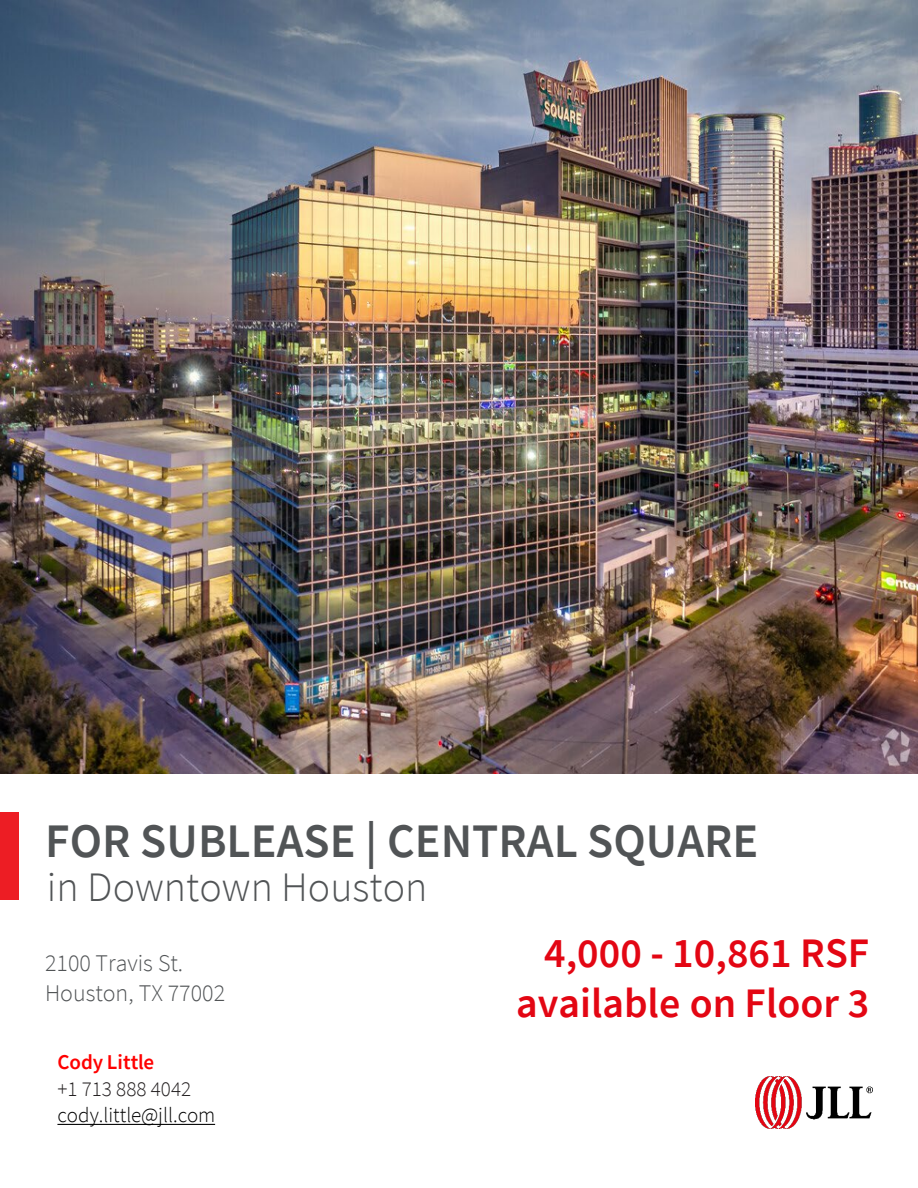
<style>
.page{position:relative;width:918px;height:1188px;background:#fff}
.page>*{position:absolute;margin:0;border:0;box-sizing:border-box;transform-origin:0 0}
.t1{font:600 48px "Source Sans Pro";color:#515456}
.t2{font:600 42px/50.4px "Source Sans Pro";color:#e30613;text-align:right}
.t3{font:300 42px "Source Sans Pro";color:#515456}
.t4{font:300 24px "Source Sans Pro";color:#515456}
.t5{font:300 21px "Source Sans Pro";color:#000}
.t6{font:300 21px "Source Sans Pro";color:#231f20}
.t7{font:600 21px "Source Sans Pro";color:#f00}
</style>
<div class="page">
<img style="left:0;top:0;width:918px;height:774px">
<div style="left:0;top:813px;width:18px;height:87px;background:#ed1d24"></div>
<img style="left:755px;top:1077px;width:118px;height:51px">
<svg style="left:57px;top:1124px;width:158px;height:1px"></svg>
<p class="t1" style="left:45px;top:810px;width:715px">FOR SUBLEASE | CENTRAL SQUARE</p>
<p class="t3" style="left:47px;top:862px;width:382px">in Downtown Houston</p>
<p class="t4" style="left:45px;top:948px;width:140px">2100 Travis St.</p>
<p class="t4" style="left:45px;top:979px;width:182px">Houston, TX 77002</p>
<p class="t7" style="left:57px;top:1048px;width:98px">Cody Little</p>
<p class="t6" style="left:57px;top:1076px;width:135px">+1 713 888 4042</p>
<p class="t5" style="left:57px;top:1102px;width:159px">cody.little@jll.com</p>
<p class="t2" style="left:516px;top:927px;width:355px">4,000 - 10,861 RSF available on Floor 3</p>
</div>
